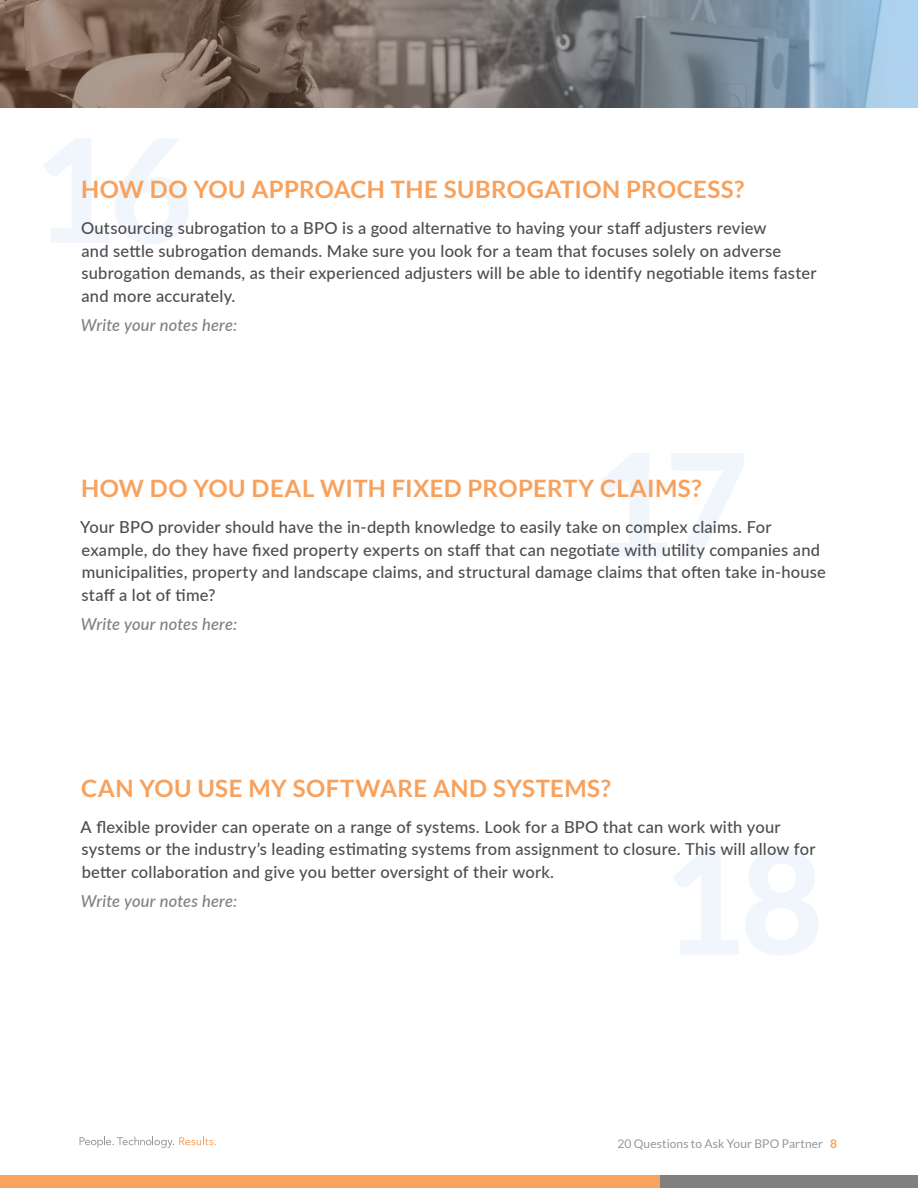
<style>
.page{position:relative;width:918px;height:1188px;background:#fff}
.page>*{position:absolute;margin:0;border:0;box-sizing:border-box;transform-origin:0 0}
.t1{font:700 24px "Lato";letter-spacing:.015em;color:#f8a15d}
.t2{font:500 16.5px/22.5px "Lato";letter-spacing:.015em;color:#4d4d4f}
.t3{font:italic 500 16.5px "Lato";letter-spacing:.01em;color:#808080}
.t4{font:12px "Lato";letter-spacing:.01em;color:#949699}
.s1{font-weight:700;color:#faa35e}
</style>
<div class="page">
<svg style="left:43px;top:138px;width:146px;height:106px"></svg>
<svg style="left:601px;top:453px;width:143px;height:104px"></svg>
<svg style="left:673px;top:849px;width:145px;height:106px"></svg>
<img style="left:0;top:0;width:918px;height:108px">
<svg style="left:80px;top:1137px;width:136px;height:11px"></svg>
<div style="left:0;top:1176px;width:664px;height:12px;background:#f9a35f"></div>
<div style="left:660px;top:1176px;width:258px;height:12px;background:#808080"></div>
<h1 class="t1" style="left:81px;top:176px;width:665px">HOW DO YOU APPROACH THE SUBROGATION PROCESS?</h1>
<p class="t2" style="left:81px;top:216px;width:737px">Outsourcing subrogation to a BPO is a good alternative to having your staff adjusters review<br>and settle subrogation demands. Make sure you look for a team that focuses solely on adverse subrogation demands, as their experienced adjusters will be able to identify negotiable items faster and more accurately.</p>
<p class="t3" style="left:81px;top:313px;width:158px">Write your notes here:</p>
<h1 class="t1" style="left:81px;top:475px;width:622px">HOW DO YOU DEAL WITH FIXED PROPERTY CLAIMS?</h1>
<p class="t2" style="left:80px;top:515px;width:747px">Your BPO provider should have the in-depth knowledge to easily take on complex claims. For example, do they have fixed property experts on staff that can negotiate with utility companies and municipalities, property and landscape claims, and structural damage claims that often take in-house staff a lot of time?</p>
<p class="t3" style="left:81px;top:612px;width:158px">Write your notes here:</p>
<h1 class="t1" style="left:81px;top:774px;width:531px">CAN YOU USE MY SOFTWARE AND SYSTEMS?</h1>
<p class="t2" style="left:81px;top:815px;width:736px">A flexible provider can operate on a range of systems. Look for a BPO that can work with your systems or the industry’s leading estimating systems from assignment to closure. This will allow for better collaboration and give you better oversight of their work.</p>
<p class="t3" style="left:81px;top:889px;width:158px">Write your notes here:</p>
<p class="t4" style="left:617px;top:1137px;width:221px">20 Questions to Ask Your BPO Partner <span class="s1">8</span></p>
</div>
